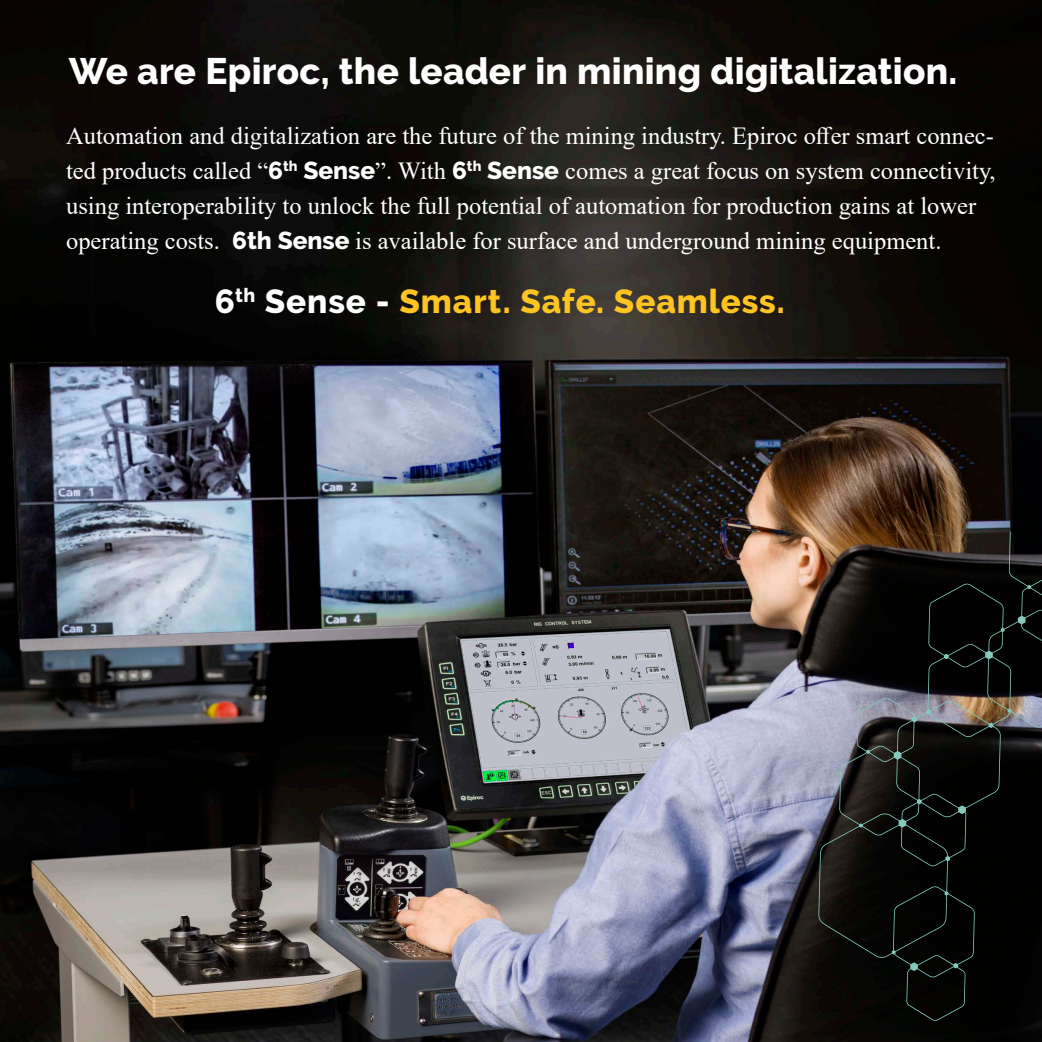
<style>
.page{position:relative;width:1042px;height:1042px;background:#fff}
.page>*{position:absolute;margin:0;border:0;box-sizing:border-box;transform-origin:0 0}
.Headline_level_2{font:800 36.75px "Raleway";letter-spacing:.005em;color:#fff}
.Brand_promise{font:800 33.25px "Raleway";letter-spacing:.03em;color:#fec422}
.Body_text{font:24.5px/35px "Times New Roman";color:#fff}
.s1{font-family:"Raleway";font-weight:800}
.s2{color:#fff}
</style>
<div class="page">
<img style="left:0;top:0;width:1042px;height:1042px">
<svg style="left:576px;top:514px;width:65px;height:13px"></svg>
<img style="left:684px;top:514px;width:93px;height:19px">
<svg style="left:818px;top:514px;width:224px;height:507px;background:#22201e"></svg>
<p class="Headline_level_2" style="left:69px;top:50px;width:890px">We are Epiroc, the leader in mining digitalization.</p>
<p class="Body_text" style="left:66px;top:117px;width:931px">Automation and digitalization are the future of the mining industry. Epiroc offer smart connec&shy;ted products called “<span class="s1">6</span><sup>th</sup> <span class="s1">Sense</span>”. With <span class="s1">6</span><sup>th</sup> <span class="s1">Sense</span> comes a great focus on system connectivity, using interoperability to unlock the full potential of automation for production gains at lower operating costs. <span class="s1">6th Sense</span> is available for surface and underground mining equipment.</p>
<p class="Brand_promise" style="left:215px;top:283px;width:572px"><span class="s2">6</span><sup>th</sup> <span class="s2">Sense -</span> Smart. Safe. Seamless.</p>
</div>
